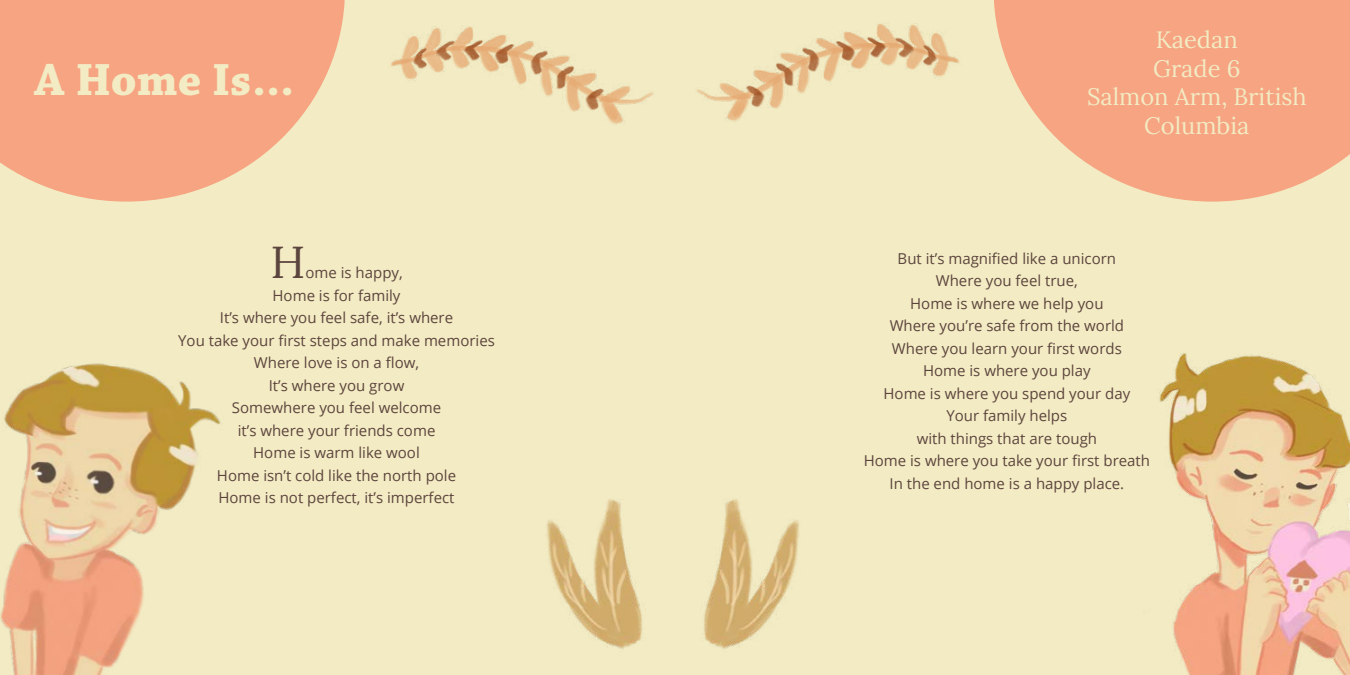
<style>
.page{position:relative;width:1350px;height:675px;background:#f3ebc3}
.page>*{position:absolute;margin:0;border:0;box-sizing:border-box;transform-origin:0 0}
.t1{font:700 47.5px "Chaparral Pro";color:#f3ebc3}
.t2{font:45px "Lora";color:#5c453e}
.t3{font:23.75px/28.5px "Lora";color:#f3ebc3;text-align:center}
.t4{font:15px/22.5px "Open Sans";color:#5c453e;text-align:center}
</style>
<div class="page">
<svg style="left:0;top:0;width:345px;height:202px;fill:#f6a482"></svg>
<svg style="left:994px;top:0;width:356px;height:202px;fill:#f6a482"></svg>
<img style="left:391px;top:26px;width:263px;height:99px">
<img style="left:696px;top:23px;width:263px;height:99px">
<img style="left:1159px;top:353px;width:191px;height:322px">
<img style="left:0;top:363px;width:221px;height:312px">
<img style="left:547px;top:520px;width:47px;height:116px">
<img style="left:594px;top:499px;width:205px;height:150px">
<h1 class="t1" style="left:34px;top:52px;width:261px">A Home Is...</h1>
<h2 class="t2" style="left:270px;top:228px;width:37px">H</h2>
<p class="t4" style="left:305px;top:261px;width:99px">ome is happy,</p>
<p class="t4" style="left:273px;top:284px;width:129px">Home is for family</p>
<p class="t4" style="left:220px;top:306px;width:235px">It’s where you feel safe, it’s where</p>
<p class="t4" style="left:178px;top:329px;width:318px">You take your first steps and make memories</p>
<p class="t4" style="left:254px;top:351px;width:167px">Where love is on a flow,</p>
<p class="t4" style="left:269px;top:374px;width:137px">It’s where you grow</p>
<p class="t4" style="left:232px;top:396px;width:211px">Somewhere you feel welcome</p>
<p class="t4" style="left:238px;top:419px;width:199px">it’s where your friends come</p>
<p class="t4" style="left:253px;top:441px;width:168px">Home is warm like wool</p>
<p class="t4" style="left:217px;top:464px;width:241px">Home isn’t cold like the north pole</p>
<p class="t4" style="left:219px;top:486px;width:238px">Home is not perfect, it’s imperfect</p>
<h3 class="t3" style="left:1087px;top:24px;width:221px">Kaedan<br>Grade 6<br>Salmon Arm, British<br>Columbia</h3>
<p class="t4" style="left:864px;top:247px;width:288px">But it’s magnified like a unicorn<br>Where you feel true,<br>Home is where we help you<br>Where you’re safe from the world<br>Where you learn your first words<br>Home is where you play<br>Home is where you spend your day<br>Your family helps<br>with things that are tough<br>Home is where you take your first breath<br>In the end home is a happy place.</p>
</div>
